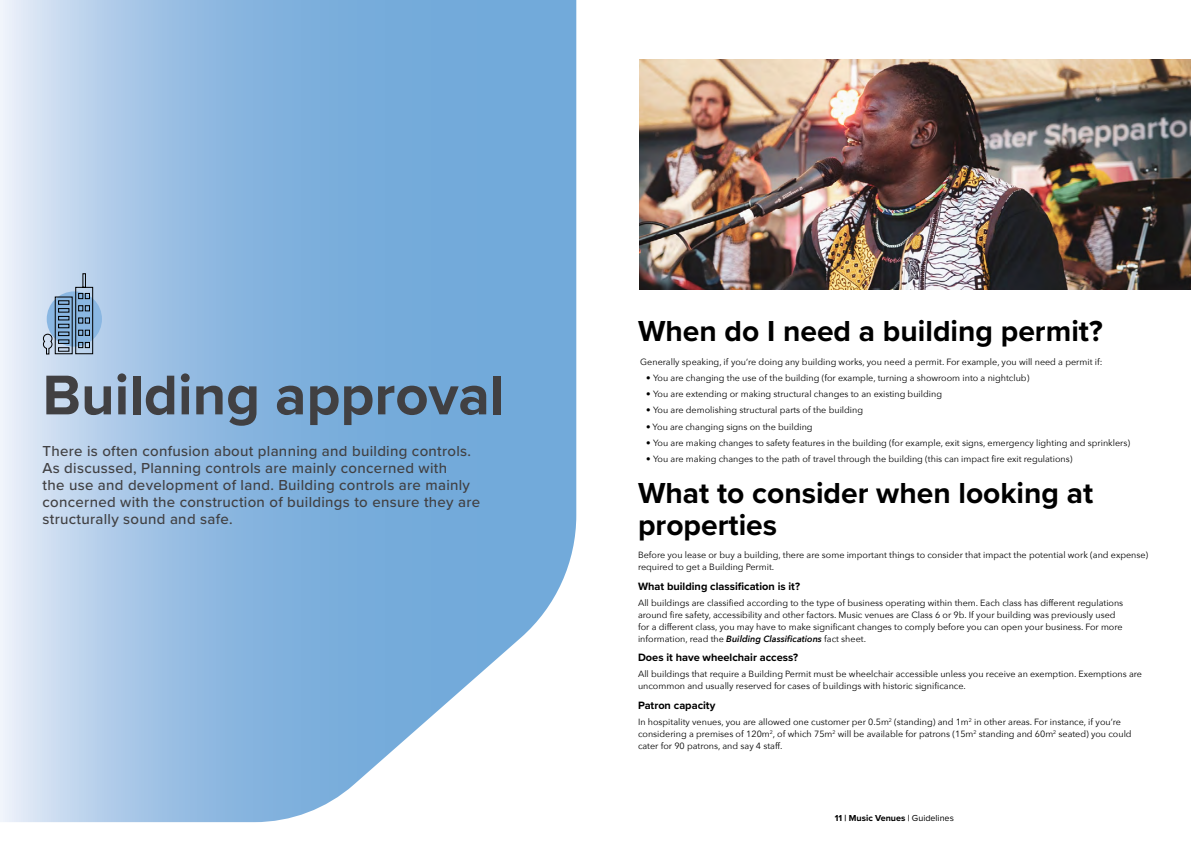
<style>
.page{position:relative;width:1191px;height:842px;background:#fff}
.page>*{position:absolute;margin:0;border:0;box-sizing:border-box;transform-origin:0 0}
.t1{font:700 58px "Proxima Nova";color:#414042}
.t2{font:700 30px/32.2px "Proxima Nova";color:#000}
.t3{font:500 15px/17px "Proxima Nova";letter-spacing:.02em;color:#414042}
.t4{font:700 11px "Proxima Nova";color:#000}
.t5{font:9px/12px "Avenir Next";color:#000}
.t6{font:700 9px "Proxima Nova";color:#000}
.s1{font-weight:600;font-style:italic}
.s2{font-weight:600}
.s3{font-weight:400}
</style>
<div class="page">
<svg style="left:0;top:0;width:576px;height:822px;background:#99bfe3"></svg>
<div style="left:47px;top:291px;width:55px;height:56px;background:#8ab7e2;border-radius:50%"></div>
<svg style="left:42px;top:273px;width:52px;height:82px"></svg>
<img style="left:640px;top:60px;width:551px;height:229px">
<h1 class="t1" style="left:43px;top:352px;width:463px">Building approval</h1>
<p class="t3" style="left:43px;top:441px;width:439px">There is often confusion about planning and building controls.<br>As discussed, Planning controls are mainly concerned with<br>the use and development of land. Building controls are mainly concerned with the construction of buildings to ensure they are structurally sound and safe.</p>
<h2 class="t2" style="left:638px;top:314px;width:466px">When do I need a building permit?</h2>
<p class="t5" style="left:640px;top:355px;width:463px">Generally speaking, if you’re doing any building works, you need a permit. For example, you will need a permit if:</p>
<p class="t5" style="left:646px;top:371px;width:385px">• You are changing the use of the building (for example, turning a showroom into a nightclub)</p>
<p class="t5" style="left:646px;top:388px;width:297px">• You are extending or making structural changes to an existing building</p>
<p class="t5" style="left:646px;top:404px;width:218px">• You are demolishing structural parts of the building</p>
<p class="t5" style="left:646px;top:420px;width:168px">• You are changing signs on the building</p>
<p class="t5" style="left:646px;top:436px;width:485px">• You are making changes to safety features in the building (for example, exit signs, emergency lighting and sprinklers)</p>
<p class="t5" style="left:646px;top:453px;width:428px">• You are making changes to the path of travel through the building (this can impact fire exit regulations)</p>
<h2 class="t2" style="left:638px;top:476px;width:457px">What to consider when looking at properties</h2>
<p class="t5" style="left:638px;top:549px;width:512px">Before you lease or buy a building, there are some important things to consider that impact the potential work (and expense) required to get a Building Permit.</p>
<p class="t4" style="left:638px;top:578px;width:163px">What building classification is it?</p>
<p class="t5" style="left:638px;top:596px;width:487px">All buildings are classified according to the type of business operating within them. Each class has different regulations around fire safety, accessibility and other factors. Music venues are Class 6 or 9b. If your building was previously used for a different class, you may have to make significant changes to comply before you can open your business. For more information, read the <span class="s1">Building Classifications</span> fact sheet.</p>
<p class="t4" style="left:638px;top:649px;width:161px">Does it have wheelchair access?</p>
<p class="t5" style="left:638px;top:668px;width:505px">All buildings that require a Building Permit must be wheelchair accessible unless you receive an exemption. Exemptions are uncommon and usually reserved for cases of buildings with historic significance.</p>
<p class="t4" style="left:638px;top:697px;width:79px">Patron capacity</p>
<p class="t5" style="left:638px;top:715px;width:495px">In hospitality venues, you are allowed one customer per 0.5m<sup>2</sup> (standing) and 1m<sup>2</sup> in other areas. For instance, if you’re considering a premises of 120m<sup>2</sup>, of which 75m<sup>2</sup> will be available for patrons (15m<sup>2</sup> standing and 60m<sup>2</sup> seated) you could cater for 90 patrons, and say 4 staff.</p>
<p class="t6" style="left:835px;top:811px;width:120px">11 | Music Venues <span class="s2">|</span> <span class="s3">Guidelines</span></p>
</div>
